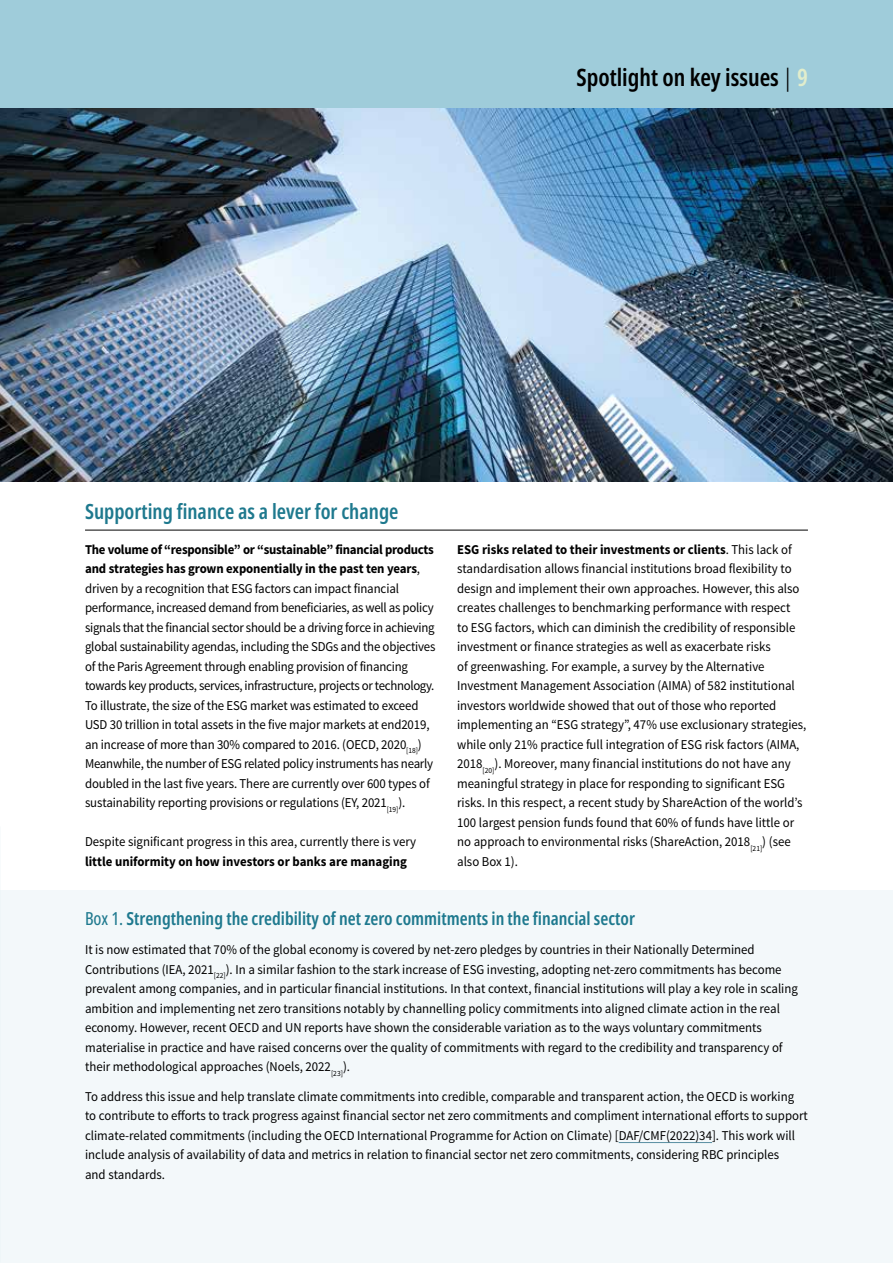
<style>
.page{position:relative;width:893px;height:1263px;background:#fff}
.page>*{position:absolute;margin:0;border:0;box-sizing:border-box;transform-origin:0 0}
.t1{font:600 extra-condensed 24px "Noto Sans";color:#000}
.t2{font:600 extra-condensed 21px "Noto Sans";color:#1e798e}
.t3{font:600 extra-condensed 18px "Noto Sans";color:#1e798e}
.t4{font:13.5px/19.5px "Source Sans Pro";color:#000;scale:.95 1}
.t5{font:700 13.5px "Source Sans Pro";color:#000;scale:.95 1}
.s1{font-weight:300}
.s2{color:#e1edcc}
.s3{font-weight:700}
.s4{font-weight:400}
</style>
<div class="page">
<img style="left:0;top:107px;width:893px;height:375px">
<div style="left:0;top:890px;width:893px;height:373px;background:#f3f8fa"></div>
<hr style="left:619px;top:1142px;width:93px;height:1px;background:#588fa2">
<div style="left:0;top:0;width:893px;height:107px;background:#9fccda"></div>
<hr style="left:85px;top:530px;width:723px;height:1px;background:#000">
<h1 class="t1" style="left:576px;top:60px;width:233px">Spotlight on key issues <span class="s1">|</span> <span class="s2">9</span></h1>
<h2 class="t2" style="left:85px;top:497px;width:315px">Supporting finance as a lever for change</h2>
<p class="t4" style="left:85px;top:540px;width:370px"><span class="s3">The volume of “responsible” or “sustainable” financial products and strategies has grown exponentially in the past ten years</span>, driven by a recognition that ESG factors can impact financial performance, increased demand from beneficiaries, as well as policy signals that the financial sector should be a driving force in achieving global sustainability agendas, including the SDGs and the objectives of the Paris Agreement through enabling provision of financing towards key products, services, infrastructure, projects or technology.<br>To illustrate, the size of the ESG market was estimated to exceed USD 30 trillion in total assets in the five major markets at end2019, an increase of more than 30% compared to 2016. (OECD, 2020<sub>[18]</sub>)<br>Meanwhile, the number of ESG related policy instruments has nearly doubled in the last five years. There are currently over 600 types of sustainability reporting provisions or regulations (EY, 2021<sub>[19]</sub>).</p>
<p class="t4" style="left:85px;top:832px;width:350px">Despite significant progress in this area, currently there is very</p>
<p class="t5" style="left:85px;top:853px;width:340px">little uniformity on how investors or banks are managing</p>
<p class="t4" style="left:457px;top:540px;width:369px"><span class="s3">ESG risks related to their investments or clients</span>. This lack of standardisation allows financial institutions broad flexibility to design and implement their own approaches. However, this also creates challenges to benchmarking performance with respect<br>to ESG factors, which can diminish the credibility of responsible investment or finance strategies as well as exacerbate risks<br>of greenwashing. For example, a survey by the Alternative Investment Management Association (AIMA) of 582 institutional investors worldwide showed that out of those who reported implementing an “ESG strategy”, 47% use exclusionary strategies, while only 21% practice full integration of ESG risk factors (AIMA, 2018<sub>[20]</sub>). Moreover, many financial institutions do not have any meaningful strategy in place for responding to significant ESG risks. In this respect, a recent study by ShareAction of the world’s 100 largest pension funds found that 60% of funds have little or no approach to environmental risks (ShareAction, 2018<sub>[21]</sub>) (see also Box 1).</p>
<h3 class="t3" style="left:85px;top:906px;width:551px"><span class="s4">Box 1.</span> Strengthening the credibility of net zero commitments in the financial sector</h3>
<p class="t4" style="left:85px;top:940px;width:752px">It is now estimated that 70% of the global economy is covered by net-zero pledges by countries in their Nationally Determined Contributions (IEA, 2021<sub>[22]</sub>). In a similar fashion to the stark increase of ESG investing, adopting net-zero commitments has become prevalent among companies, and in particular financial institutions. In that context, financial institutions will play a key role in scaling ambition and implementing net zero transitions notably by channelling policy commitments into aligned climate action in the real economy. However, recent OECD and UN reports have shown the considerable variation as to the ways voluntary commitments materialise in practice and have raised concerns over the quality of commitments with regard to the credibility and transparency of their methodological approaches (Noels, 2022<sub>[23]</sub>).</p>
<p class="t4" style="left:85px;top:1086px;width:762px">To address this issue and help translate climate commitments into credible, comparable and transparent action, the OECD is working to contribute to efforts to track progress against financial sector net zero commitments and compliment international efforts to support climate-related commitments (including the OECD International Programme for Action on Climate) [DAF/CMF(2022)34]. This work will include analysis of availability of data and metrics in relation to financial sector net zero commitments, considering RBC principles<br>and standards.</p>
</div>
